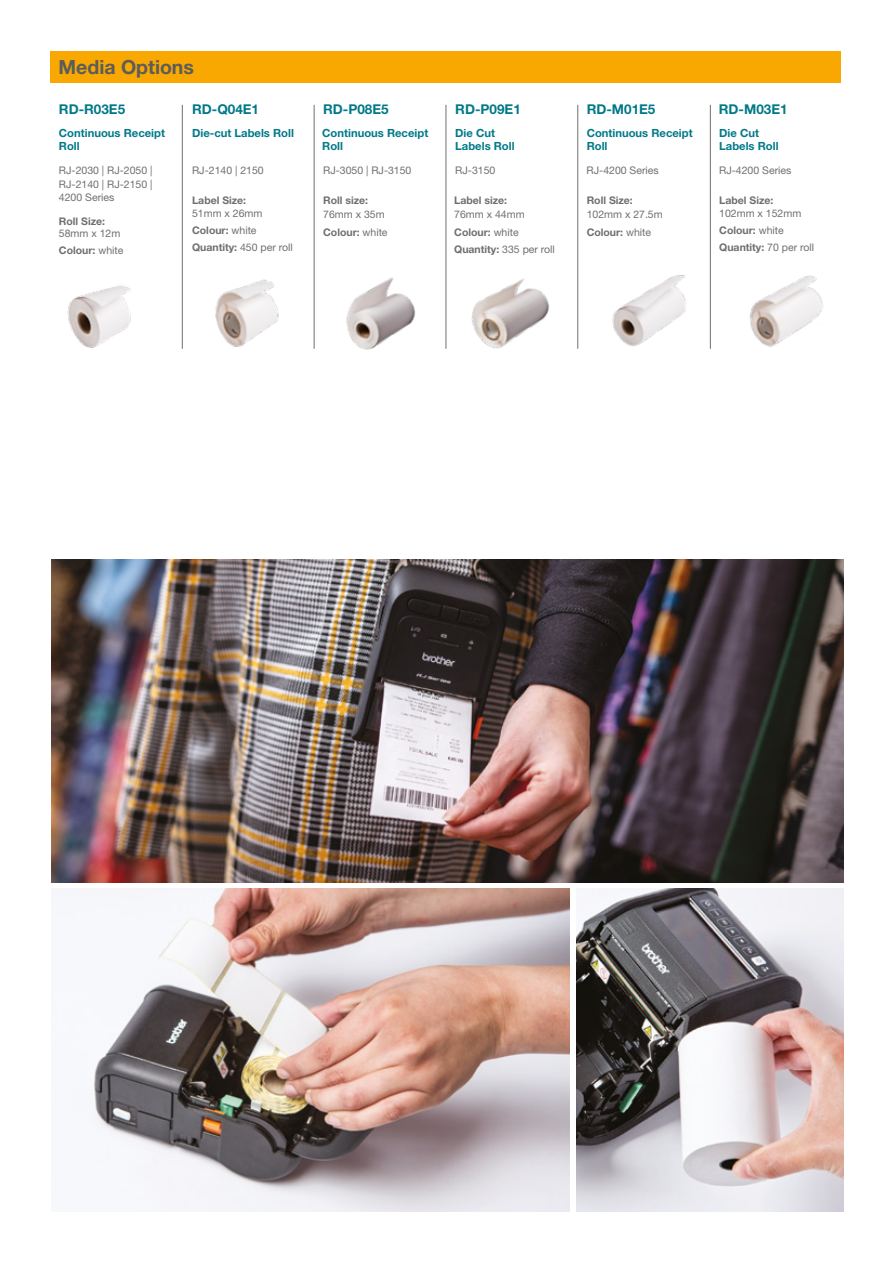
<style>
.page{position:relative;width:893px;height:1263px;background:#fff}
.page>*{position:absolute;margin:0;border:0;box-sizing:border-box;transform-origin:0 0}
.t1{font:700 19.5px "Helvetica Neue LTW1 G";color:#5c5c5b}
.t2{font:700 13.5px "Helvetica Neue LTW1 G";color:#007988}
.t3{font:700 11.25px/13.5px "Helvetica Neue LTW1 G";color:#007988}
.t4{font:10.5px/16.8px "Helvetica Neue LTW1 G";color:#706f6f}
.t5{font:700 10.5px "Helvetica Neue LTW1 G";color:#706f6f}
.s1{font-weight:700}
</style>
<div class="page">
<div style="left:50px;top:51px;width:791px;height:31px;background:#f8a800"></div>
<img style="left:67px;top:286px;width:64px;height:62px">
<img style="left:215px;top:279px;width:64px;height:68px">
<img style="left:346px;top:277px;width:70px;height:73px">
<img style="left:445px;top:246px;width:105px;height:103px">
<img style="left:612px;top:255px;width:98px;height:94px">
<hr style="left:182px;top:105px;width:1px;height:244px;background:#706f6f">
<img style="left:749px;top:275px;width:74px;height:72px">
<hr style="left:314px;top:105px;width:1px;height:244px;background:#706f6f">
<hr style="left:446px;top:105px;width:1px;height:244px;background:#706f6f">
<hr style="left:577px;top:105px;width:1px;height:244px;background:#706f6f">
<hr style="left:710px;top:105px;width:1px;height:244px;background:#706f6f">
<img style="left:92px;top:888px;width:478px;height:324px">
<img style="left:576px;top:888px;width:267px;height:324px">
<img style="left:51px;top:559px;width:792px;height:324px">
<h1 class="t1" style="left:59px;top:55px;width:137px">Media Options</h1>
<p class="t2" style="left:59px;top:101px;width:68px">RD-R03E5</p>
<p class="t2" style="left:192px;top:101px;width:69px">RD-Q04E1</p>
<p class="t2" style="left:323px;top:101px;width:67px">RD-P08E5</p>
<p class="t2" style="left:455px;top:101px;width:67px">RD-P09E1</p>
<p class="t2" style="left:587px;top:101px;width:70px">RD-M01E5</p>
<p class="t2" style="left:719px;top:101px;width:70px">RD-M03E1</p>
<p class="t3" style="left:59px;top:126px;width:108px">Continuous Receipt<br>Roll</p>
<p class="t3" style="left:192px;top:126px;width:103px">Die-cut Labels Roll</p>
<p class="t3" style="left:322px;top:126px;width:108px">Continuous Receipt<br>Roll</p>
<p class="t3" style="left:455px;top:126px;width:61px">Die Cut<br>Labels Roll</p>
<p class="t3" style="left:587px;top:126px;width:108px">Continuous Receipt<br>Roll</p>
<p class="t3" style="left:719px;top:126px;width:61px">Die Cut<br>Labels Roll</p>
<p class="t4" style="left:719px;top:162px;width:74px">RJ-4200 Series</p>
<p class="t4" style="left:59px;top:163px;width:95px;line-height:13.5px;text-align:justify">RJ-2030 | RJ-2050 | RJ-2140 | RJ-2150 | 4200 Series</p>
<p class="t4" style="left:192px;top:162px;width:73px">RJ-2140 | 2150</p>
<p class="t4" style="left:323px;top:162px;width:90px">RJ-3050 | RJ-3150</p>
<p class="t4" style="left:455px;top:162px;width:42px">RJ-3150</p>
<p class="t4" style="left:587px;top:162px;width:74px">RJ-4200 Series</p>
<p class="t5" style="left:192px;top:194px;width:56px">Label Size:</p>
<p class="t4" style="left:192px;top:205px;width:102px">51mm x 26mm<br><span class="s1">Colour:</span> white<br><span class="s1">Quantity:</span> 450 per roll</p>
<p class="t5" style="left:587px;top:194px;width:48px">Roll Size:</p>
<p class="t4" style="left:587px;top:205px;width:78px;line-height:17.7px">102mm x 27.5m<br><span class="s1">Colour:</span> white</p>
<p class="t5" style="left:719px;top:194px;width:56px">Label Size:</p>
<p class="t4" style="left:719px;top:205px;width:96px">102mm x 152mm<br><span class="s1">Colour:</span> white<br><span class="s1">Quantity:</span> 70 per roll</p>
<p class="t5" style="left:323px;top:194px;width:46px">Roll size:</p>
<p class="t4" style="left:323px;top:205px;width:66px;line-height:17.7px">76mm x 35m<br><span class="s1">Colour:</span> white</p>
<p class="t5" style="left:454px;top:194px;width:54px">Label size:</p>
<p class="t4" style="left:454px;top:205px;width:102px;line-height:17.7px">76mm x 44mm<br><span class="s1">Colour:</span> white<br><span class="s1">Quantity:</span> 335 per roll</p>
<p class="t5" style="left:59px;top:214px;width:48px">Roll Size:</p>
<p class="t4" style="left:59px;top:225px;width:66px">58mm x 12m<br><span class="s1">Colour:</span> white</p>
</div>
